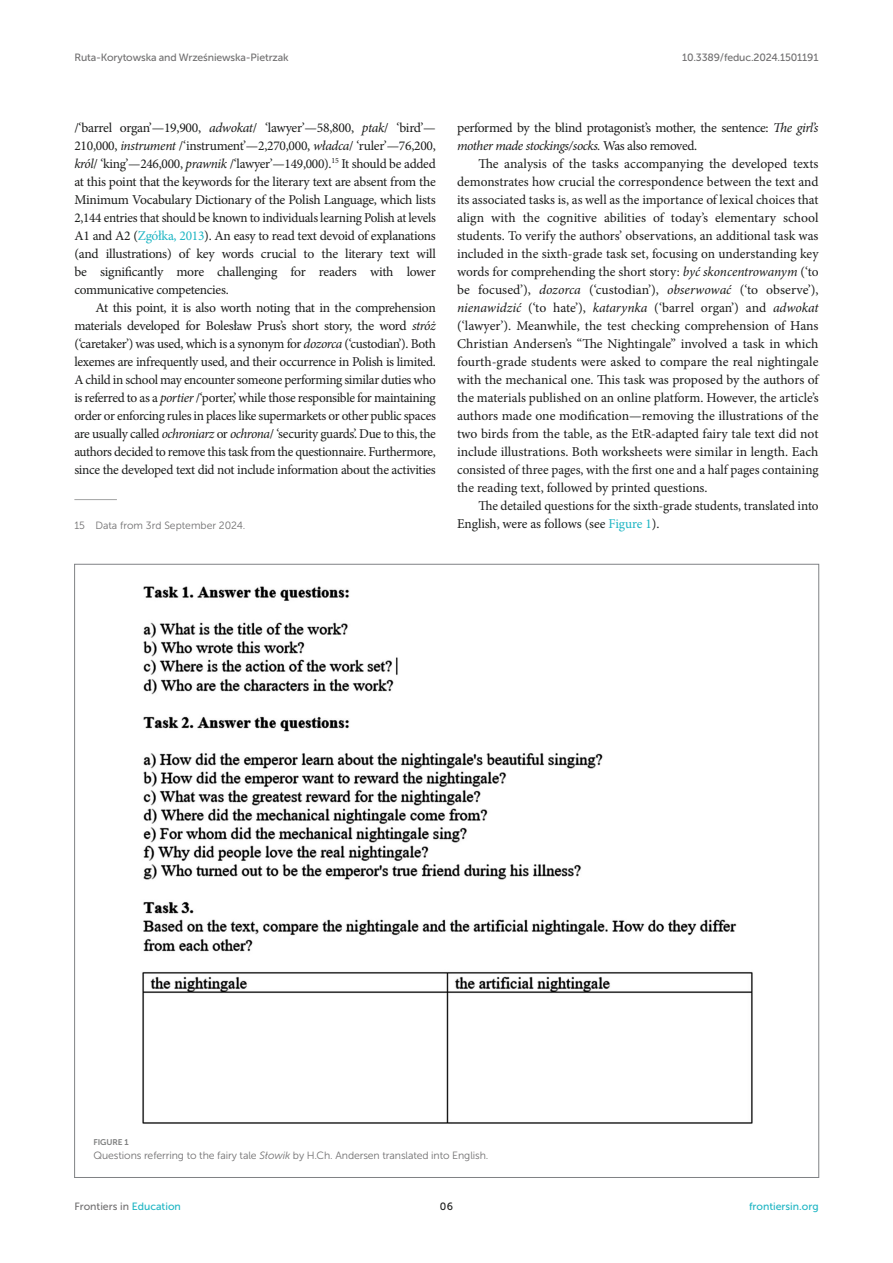
<style>
.page{position:relative;width:893px;height:1263px;background:#fff}
.page>*{position:absolute;margin:0;border:0;box-sizing:border-box;transform-origin:0 0}
.TEXT{font:13.5px/18px "Minion Pro";letter-spacing:-.02em;color:#1b1c1b;text-align:justify}
.t1{font:10.5px "Museo Sans 500";letter-spacing:-.015em;color:#706f70}
.FIG_LEG{font:10.5px "Museo Sans 300";letter-spacing:-.01em;color:#706f70}
.FOOTNOTE{font:10.5px "Museo Sans 300";color:#706f70}
.t2{font:10.5px "Museo Sans 500";color:#1db5c3}
.t3{font:10.5px "Museo Sans 500";color:#1b1c1b}
.FIG_HD{font:8.25px "Museo Sans 700";letter-spacing:-.01em;color:#7e7f7f}
.s1{font-style:italic}
.s2{color:#1db5c3}
</style>
<div class="page">
<img style="left:142px;top:586px;width:611px;height:538px">
<hr style="left:74px;top:499px;width:43px;height:1px;background:#a2a3a3">
<p class="t1" style="left:74px;top:51px;width:216px">Ruta-Korytowska and Wrześniewska-Pietrzak</p>
<p class="t1" style="left:682px;top:51px;width:138px">10.3389/feduc.2024.1501191</p>
<p class="TEXT" style="left:74px;top:119px;width:363px">/‘barrel organ’—19,900, <span class="s1">adwokat</span>/ ‘lawyer’—58,800, <span class="s1">ptak</span>/ ‘bird’— 210,000, <span class="s1">instrument</span> /‘instrument’—2,270,000, <span class="s1">władca</span>/ ‘ruler’—76,200, <span class="s1">król</span>/ ‘king’—246,000, <span class="s1">prawnik</span> /‘lawyer’—149,000).<sup>15</sup> It should be added at this point that the keywords for the literary text are absent from the Minimum Vocabulary Dictionary of the Polish Language, which lists 2,144 entries that should be known to individuals learning Polish at levels A1 and A2 (<span class="s2">Zgółka, 2013</span>). An easy to read text devoid of explanations</p>
<p class="TEXT" style="left:74px;top:245px;width:363px">(and illustrations) of key words crucial to the literary text will be significantly more challenging for readers with lower communicative competencies.</p>
<p class="TEXT" style="left:74px;top:299px;width:363px;text-indent:21px">At this point, it is also worth noting that in the comprehension materials developed for Bolesław Prus’s short story, the word <span class="s1">stróż </span>(‘caretaker’) was used, which is a synonym for <span class="s1">dozorca</span> (‘custodian’). Both lexemes are infrequently used, and their occurrence in Polish is limited.<br>A child in school may encounter someone performing similar duties who is referred to as a <span class="s1">portier</span> /‘porter,’ while those responsible for maintaining order or enforcing rules in places like supermarkets or other public spaces are usually called <span class="s1">ochroniarz</span> or <span class="s1">ochrona</span>/ ‘security guards’. Due to this, the authors decided to remove this task from the questionnaire. Furthermore, since the developed text did not include information about the activities</p>
<p class="FOOTNOTE" style="left:74px;top:520px;width:173px">15 Data from 3rd September 2024.</p>
<p class="TEXT" style="left:457px;top:119px;width:363px">performed by the blind protagonist’s mother, the sentence: <span class="s1">The girl’s mother made stockings/socks.</span> Was also removed.</p>
<p class="TEXT" style="left:457px;top:155px;width:363px;text-indent:21px">The analysis of the tasks accompanying the developed texts demonstrates how crucial the correspondence between the text and its associated tasks is, as well as the importance of lexical choices that align with the cognitive abilities of today’s elementary school students. To verify the authors’ observations, an additional task was included in the sixth-grade task set, focusing on understanding key words for comprehending the short story: <span class="s1">być skoncentrowanym</span> (‘to be focused’), <span class="s1">dozorca</span> (‘custodian’), <span class="s1">obserwować</span> (‘to observe’), <span class="s1">nienawidzić</span> (‘to hate’), <span class="s1">katarynka</span> (‘barrel organ’) and <span class="s1">adwokat </span>(‘lawyer’). Meanwhile, the test checking comprehension of Hans Christian Andersen’s “The Nightingale” involved a task in which fourth-grade students were asked to compare the real nightingale with the mechanical one. This task was proposed by the authors of the materials published on an online platform. However, the article’s authors made one modification—removing the illustrations of the two birds from the table, as the EtR-adapted fairy tale text did not include illustrations. Both worksheets were similar in length. Each consisted of three pages, with the first one and a half pages containing the reading text, followed by printed questions.</p>
<p class="TEXT" style="left:457px;top:497px;width:363px;text-indent:21px">The detailed questions for the sixth-grade students, translated into<br>English, were as follows (see <span class="s2">Figure 1</span>).</p>
<p class="FIG_HD" style="left:94px;top:1137px;width:37px">FIGURE 1</p>
<p class="FIG_LEG" style="left:94px;top:1149px;width:396px">Questions referring to the fairy tale <span class="s1">Słowik</span> by H.Ch. Andersen translated into English.</p>
<p class="t1" style="left:74px;top:1200px;width:108px">Frontiers in <span class="s2">Education</span></p>
<p class="t3" style="left:440px;top:1200px;width:15px">06</p>
<p class="t2" style="left:749px;top:1200px;width:71px">frontiersin.org</p>
</div>
